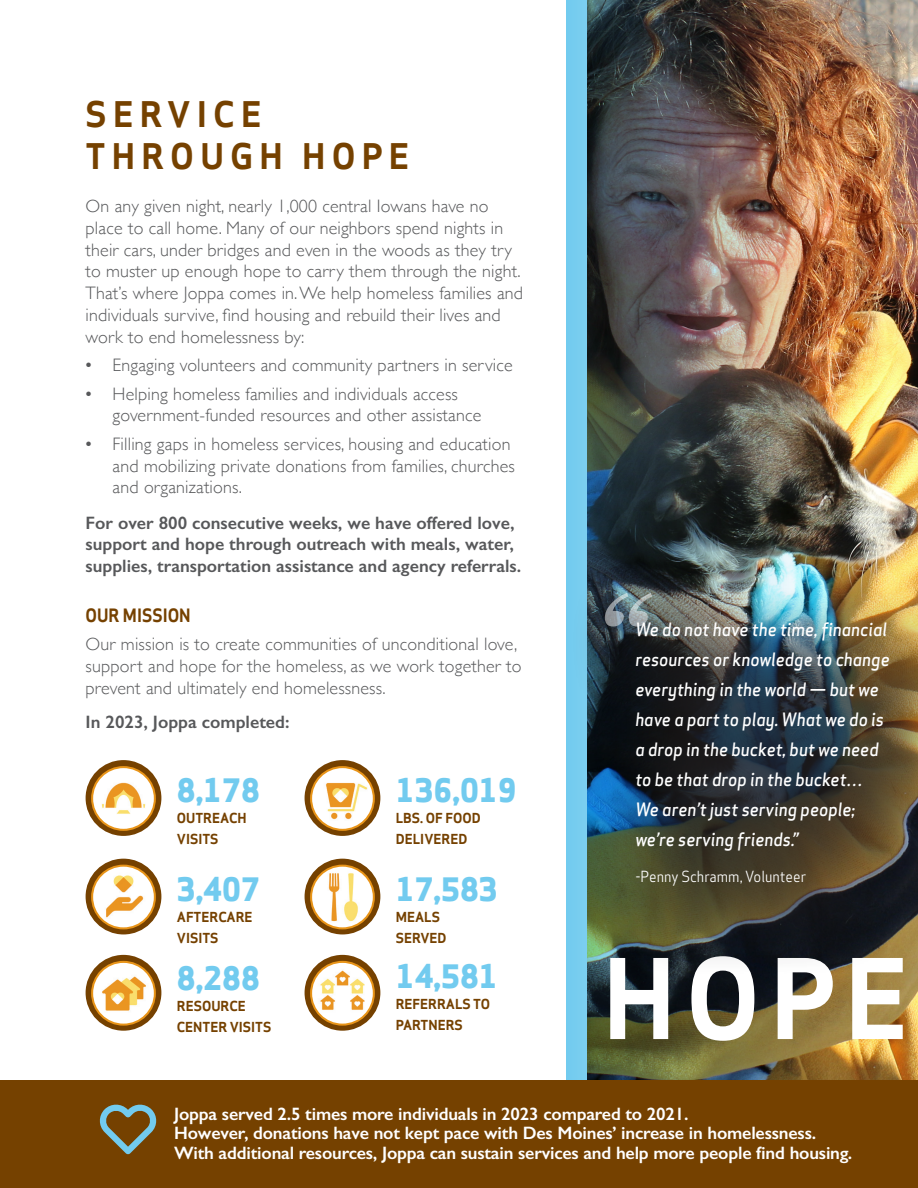
<style>
.page{position:relative;width:918px;height:1188px;background:#fff}
.page>*{position:absolute;margin:0;border:0;box-sizing:border-box;transform-origin:0 0}
.t1{font:700 108.15px "Apex Sans";color:#fff}
.t2{font:italic 700 97.95px "Georgia";color:#fff}
.t3{font:700 34.5px/41.4px "Apex Sans";letter-spacing:.18em;color:#754100}
.t4{font:800 31.5px "Apex Sans H";color:#72cbef}
.t5{font:300 18px/21.8px "Gill Sans";letter-spacing:.01em;color:#57585a}
.t6{font:italic 500 18px/30px "Apex Sans";color:#fff;scale:.93 1}
.t7{font:600 18px/19.5px "Gill Sans";letter-spacing:-.01em;color:#fff}
.t8{font:600 18px/21.8px "Gill Sans";color:#57585a}
.t9{font:700 18px "Apex Sans";color:#754100;scale:.93 1}
.t10{font:15px "Apex Sans";color:#fff;scale:.93 1}
.t11{font:700 13.5px/21px "Apex Sans";color:#754100}
.s1{font-weight:400}
</style>
<div class="page">
<img style="left:821px;top:0;width:97px;height:1080px">
<img style="left:566px;top:0;width:255px;height:1080px">
<div style="left:568px;top:556px;width:350px;height:421px;background:#231f20;opacity:.75"></div>
<svg style="left:86px;top:760px;width:75px;height:76px"></svg>
<img style="left:92px;top:767px;width:63px;height:63px;border-radius:31px">
<div style="left:91px;top:766px;width:65px;height:65px;border:2px solid #e89418;border-radius:50%"></div>
<svg style="left:86px;top:859px;width:75px;height:75px"></svg>
<img style="left:92px;top:866px;width:63px;height:62px;border-radius:31px">
<div style="left:91px;top:865px;width:65px;height:64px;border:2px solid #e89418;border-radius:50%"></div>
<svg style="left:86px;top:955px;width:75px;height:76px"></svg>
<img style="left:92px;top:962px;width:63px;height:63px;border-radius:31px">
<div style="left:91px;top:961px;width:65px;height:65px;border:2px solid #e89418;border-radius:50%"></div>
<svg style="left:305px;top:955px;width:75px;height:76px"></svg>
<img style="left:311px;top:962px;width:63px;height:63px;border-radius:31px">
<div style="left:310px;top:961px;width:65px;height:65px;border:2px solid #e89418;border-radius:50%"></div>
<svg style="left:305px;top:760px;width:75px;height:76px"></svg>
<img style="left:311px;top:767px;width:63px;height:63px;border-radius:31px">
<div style="left:310px;top:766px;width:65px;height:65px;border:2px solid #e89418;border-radius:50%"></div>
<div style="left:305px;top:859px;width:75px;height:75px;background:#754100;border-radius:50%"></div>
<svg style="left:311px;top:866px;width:63px;height:62px"></svg>
<div style="left:310px;top:865px;width:65px;height:64px;border:2px solid #e89418;border-radius:50%"></div>
<div style="left:0;top:1080px;width:918px;height:108px;background:#754100"></div>
<svg style="left:99px;top:1104px;width:58px;height:50px"></svg>
<p class="t3" style="left:86px;top:94px;width:325px">SERVICE<br>THROUGH HOPE</p>
<p class="t5" style="left:86px;top:195px;width:439px">On any given night, nearly 1,000 central Iowans have no place to call home. Many of our neighbors spend nights in their cars, under bridges and even in the woods as they try to muster up enough hope to carry them through the night.<br>That’s where Joppa comes in. We help homeless families and individuals survive, find housing and rebuild their lives and work to end homelessness by:</p>
<p class="t5" style="left:86px;top:354px;width:429px"><span class="s1">•</span> Engaging volunteers and community partners in service</p>
<p class="t5" style="left:113px;top:382px;width:370px;text-indent:-27px"><span class="s1">•</span> Helping homeless families and individuals access government-funded resources and other assistance</p>
<p class="t5" style="left:113px;top:432px;width:404px;text-indent:-27px"><span class="s1">•</span> Filling gaps in homeless services, housing and education and mobilizing private donations from families, churches and organizations.</p>
<p class="t8" style="left:86px;top:512px;width:437px">For over 800 consecutive weeks, we have offered love, support and hope through outreach with meals, water, supplies, transportation assistance and agency referrals.</p>
<p class="t9" style="left:86px;top:604px;width:115px">OUR MISSION</p>
<p class="t5" style="left:86px;top:633px;width:438px">Our mission is to create communities of unconditional love, support and hope for the homeless, as we work together to prevent and ultimately end homelessness.</p>
<p class="t8" style="left:86px;top:711px;width:205px">In 2023, Joppa completed:</p>
<p class="t4" style="left:177px;top:770px;width:85px">8,178</p>
<p class="t11" style="left:177px;top:808px;width:71px">OUTREACH<br>VISITS</p>
<p class="t4" style="left:177px;top:869px;width:85px">3,407</p>
<p class="t11" style="left:177px;top:906px;width:77px">AFTERCARE<br>VISITS</p>
<p class="t4" style="left:177px;top:958px;width:85px">8,288</p>
<p class="t11" style="left:177px;top:996px;width:96px">RESOURCE<br>CENTER VISITS</p>
<p class="t4" style="left:396px;top:770px;width:122px">136,019</p>
<p class="t11" style="left:396px;top:808px;width:87px">LBS. OF FOOD<br>DELIVERED</p>
<p class="t4" style="left:396px;top:869px;width:104px">17,583</p>
<p class="t11" style="left:396px;top:906px;width:46px">MEALS</p>
<p class="t11" style="left:396px;top:927px;width:52px">SERVED</p>
<p class="t4" style="left:396px;top:956px;width:104px">14,581</p>
<p class="t11" style="left:396px;top:993px;width:96px">REFERRALS TO<br>PARTNERS</p>
<h2 class="t2" style="left:595px;top:559px;width:53px">“</h2>
<p class="t6" style="left:635px;top:612px;width:275px">We do not have the time, financial resources or knowledge to change everything in the world — but we have a part to play. What we do is a drop in the bucket, but we need to be that drop in the bucket…<br>We aren’t just serving people; we’re serving friends.”</p>
<p class="t10" style="left:635px;top:864px;width:185px">-Penny Schramm, Volunteer</p>
<p class="t1" style="left:603px;top:929px;width:307px">HOPE</p>
<p class="t7" style="left:174px;top:1104px;width:680px">Joppa served 2.5 times more individuals in 2023 compared to 2021.<br>However, donations have not kept pace with Des Moines’ increase in homelessness.<br>With additional resources, Joppa can sustain services and help more people find housing.</p>
</div>
